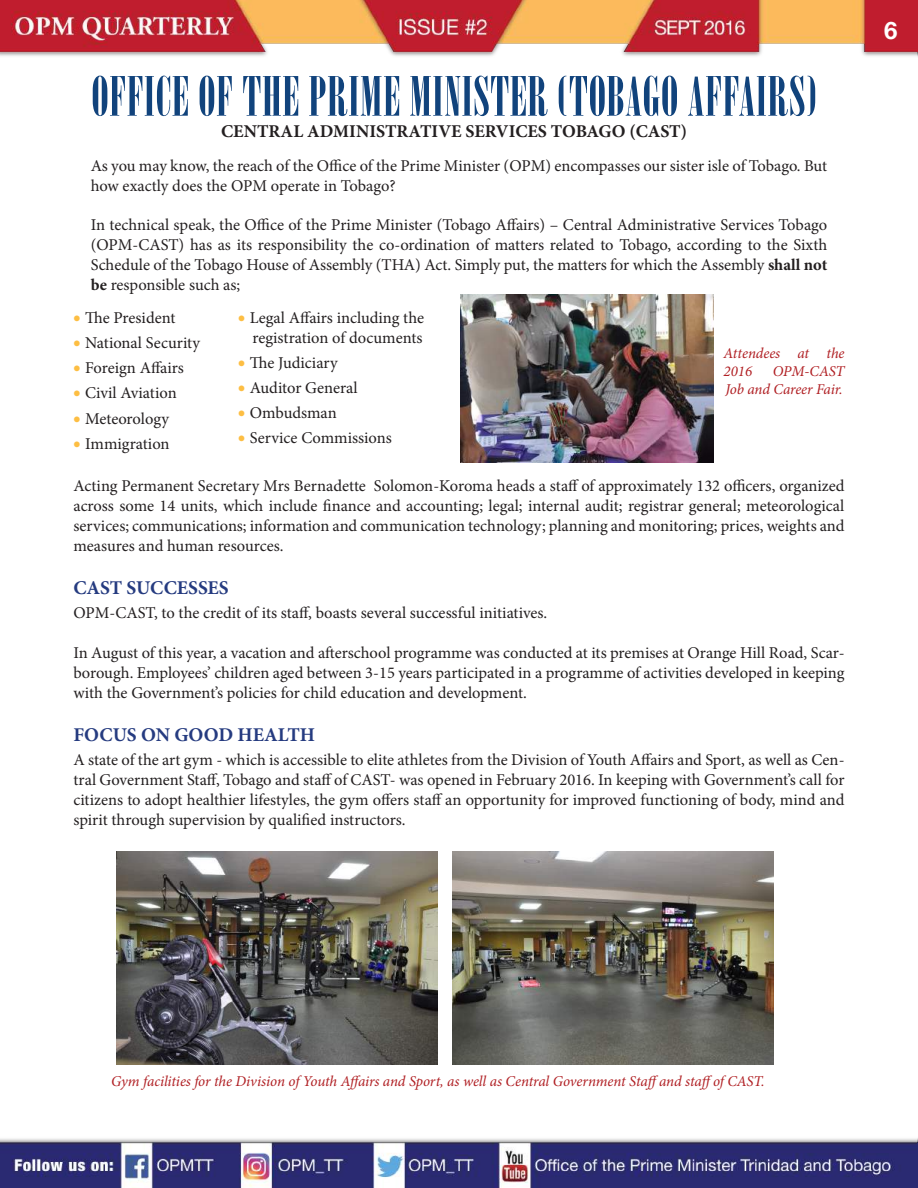
<style>
.page{position:relative;width:918px;height:1188px;background:#fff}
.page>*{position:absolute;margin:0;border:0;box-sizing:border-box;transform-origin:0 0}
.t1{font:54px "Onyx";letter-spacing:.02em;color:#11437c}
.t2{font:700 24px "Helvetica Neue";color:#fff}
.t3{font:700 19.5px "Minion Pro";color:#253b80}
.t4{font:700 18px "Minion Pro";color:#231f20}
.t5{font:16.5px/19.8px "Minion Pro";color:#231f20;text-align:justify}
.t6{font:italic 15px/18px "Minion Pro";letter-spacing:-.01em;color:#b01f23}
.s1{font-weight:700}
.s2{font-weight:600;font-size:21px;color:#fdbe43}
</style>
<div class="page">
<img style="left:0;top:0;width:917px;height:1188px">
<img style="left:917px;top:0;width:1px;height:1188px">
<img style="left:461px;top:295px;width:252px;height:167px">
<img style="left:116px;top:851px;width:322px;height:214px">
<img style="left:452px;top:851px;width:322px;height:214px">
<h1 class="t1" style="left:92px;top:65px;width:727px">OFFICE OF THE PRIME MINISTER (TOBAGO AFFAIRS)</h1>
<p class="t4" style="left:221px;top:119px;width:468px">CENTRAL ADMINISTRATIVE SERVICES TOBAGO (CAST)</p>
<p class="t5" style="left:91px;top:156px;width:738px">As you may know, the reach of the Office of the Prime Minister (OPM) encompasses our sister isle of Tobago. But how exactly does the OPM operate in Tobago?</p>
<p class="t5" style="left:91px;top:215px;width:738px">In technical speak, the Office of the Prime Minister (Tobago Affairs) – Central Administrative Services Tobago (OPM-CAST) has as its responsibility the co-ordination of matters related to Tobago, according to the Sixth Schedule of the Tobago House of Assembly (THA) Act. Simply put, the matters for which the Assembly <span class="s1">shall not be</span> responsible such as;</p>
<p class="t5" style="left:73px;top:308px;width:104px"><span class="s2">•</span> The President</p>
<p class="t5" style="left:73px;top:333px;width:129px"><span class="s2">•</span> National Security</p>
<p class="t5" style="left:73px;top:358px;width:113px"><span class="s2">•</span> Foreign Affairs</p>
<p class="t5" style="left:73px;top:383px;width:105px"><span class="s2">•</span> Civil Aviation</p>
<p class="t5" style="left:73px;top:409px;width:98px"><span class="s2">•</span> Meteorology</p>
<p class="t5" style="left:73px;top:434px;width:98px"><span class="s2">•</span> Immigration</p>
<p class="t5" style="left:238px;top:308px;width:188px;text-align:right"><span class="s2">•</span> Legal Affairs including the registration of documents</p>
<p class="t5" style="left:238px;top:353px;width:102px"><span class="s2">•</span> The Judiciary</p>
<p class="t5" style="left:238px;top:378px;width:122px"><span class="s2">•</span> Auditor General</p>
<p class="t5" style="left:238px;top:403px;width:101px"><span class="s2">•</span> Ombudsman</p>
<p class="t5" style="left:238px;top:428px;width:156px"><span class="s2">•</span> Service Commissions</p>
<p class="t6" style="left:724px;top:344px;width:122px">Attendees at the<br>2016</p>
<p class="t6" style="left:726px;top:362px;width:121px;text-align:right">OPM-CAST<br>Job and Career Fair.</p>
<p class="t5" style="left:73px;top:476px;width:773px">Acting Permanent Secretary Mrs Bernadette Solomon-Koroma heads a staff of approximately 132 officers, organized across some 14 units, which include finance and accounting; legal; internal audit; registrar general; meteorological services; communications; information and communication technology; planning and monitoring; prices, weights and measures and human resources.</p>
<p class="t3" style="left:73px;top:575px;width:157px">CAST SUCCESSES</p>
<p class="t5" style="left:73px;top:603px;width:475px">OPM-CAST, to the credit of its staff, boasts several successful initiatives.</p>
<p class="t5" style="left:73px;top:643px;width:773px">In August of this year, a vacation and afterschool programme was conducted at its premises at Orange Hill Road, Scar&shy;borough. Employees’ children aged between 3-15 years participated in a programme of activities developed in keeping with the Government’s policies for child education and development.</p>
<p class="t3" style="left:73px;top:722px;width:243px">FOCUS ON GOOD HEALTH</p>
<p class="t5" style="left:73px;top:750px;width:773px">A state of the art gym - which is accessible to elite athletes from the Division of Youth Affairs and Sport, as well as Cen&shy;tral Government Staff, Tobago and staff of CAST- was opened in February 2016. In keeping with Government’s call for citizens to adopt healthier lifestyles, the gym offers staff an opportunity for improved functioning of body, mind and spirit through supervision by qualified instructors.</p>
<h2 class="t2" style="left:884px;top:15px;width:15px">6</h2>
<p class="t6" style="left:111px;top:1072px;width:655px">Gym facilities for the Division of Youth Affairs and Sport, as well as Central Government Staffand staffof CAST.</p>
</div>
